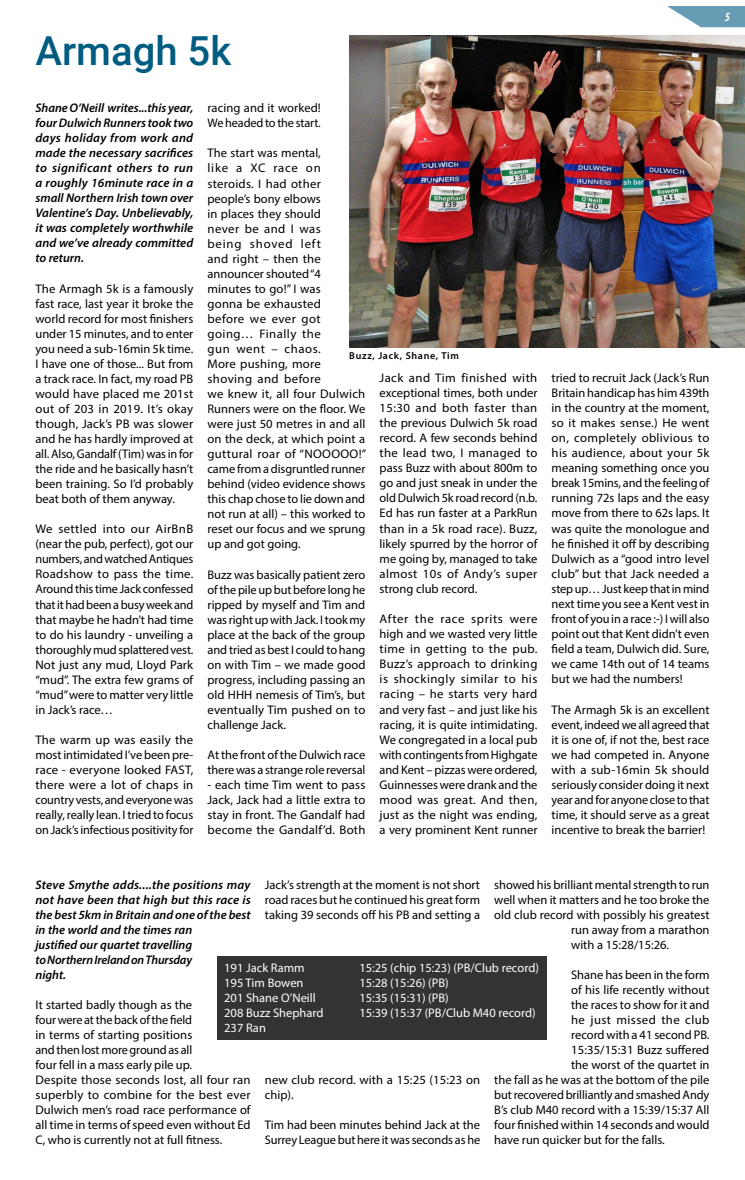
<style>
.page{position:relative;width:745px;height:1180px;background:#fff}
.page>*{position:absolute;margin:0;border:0;box-sizing:border-box;transform-origin:0 0}
.t1{font:500 40px "Roboto";color:#005c81}
.t2{font:12.5px/15px "Myriad Pro";color:#000;text-align:justify}
.t3{font:italic 600 12.5px/15px "Myriad Pro";color:#000;text-align:justify}
.t4{font:12.5px "Myriad Pro";color:#fff}
.t5{font:12.5px "Myriad Pro";letter-spacing:.03em;color:#000}
.t6{font:italic 700 condensed 12.5px "Myriad Pro";color:#fff}
.t7{font:600 10px "Myriad Pro";letter-spacing:.07em;color:#000}
</style>
<div class="page">
<svg style="left:667px;top:6px;width:77px;height:21px"></svg>
<img style="left:349px;top:35px;width:395px;height:313px">
<div style="left:217px;top:956px;width:329px;height:83px;background:#333"></div>
<h1 class="t1" style="left:35px;top:23px;width:197px">Armagh 5k</h1>
<p class="t3" style="left:35px;top:100px;width:159px">Shane O’Neill writes...this year, four Dulwich Runners took two days holiday from work and made the necessary sacrifices to significant others to run a roughly 16minute race in a small Northern Irish town over Valentine’s Day. Unbelievably, it was completely worthwhile and we’ve already committed to return.</p>
<p class="t2" style="left:35px;top:281px;width:159px">The Armagh 5k is a famously fast race, last year it broke the world record for most finishers under 15 minutes, and to enter you need a sub-16min 5k time.<br>I have one of those... But from a track race. In fact, my road PB would have placed me 201st out of 203 in 2019. It’s okay though, Jack’s PB was slower and he has hardly improved at all. Also, Gandalf (Tim) was in for the ride and he basically hasn’t been training. So I’d probably beat both of them anyway.</p>
<p class="t2" style="left:35px;top:521px;width:159px">We settled into our AirBnB (near the pub, perfect), got our numbers, and watched Antiques Roadshow to pass the time.<br>Around this time Jack confessed that it had been a busy week and that maybe he hadn’t had time to do his laundry - unveiling a thoroughly mud splattered vest.<br>Not just any mud, Lloyd Park “mud”. The extra few grams of “mud” were to matter very little in Jack’s race…</p>
<p class="t2" style="left:35px;top:732px;width:159px">The warm up was easily the most intimidated I’ve been pre&shy;race - everyone looked FAST, there were a lot of chaps in country vests, and everyone was really, really lean. I tried to focus on Jack’s infectious positivity for</p>
<p class="t2" style="left:207px;top:100px;width:115px">racing and it worked!<br>We headed to the start.</p>
<p class="t2" style="left:207px;top:146px;width:160px;text-align:left">The start was mental,<br>like a XC race on steroids. I had other people’s bony elbows<br>in places they should<br>never be and I was<br>being shoved left<br>and right – then the announcer shouted “4 minutes to go!” I was<br>gonna be exhausted<br>before we ever got going… Finally the<br>gun went – chaos.<br>More pushing, more shoving and before<br>we knew it, all four Dulwich<br>Runners were on the floor. We were just 50 metres in and all on the deck, at which point a guttural roar of “NOOOOO!” came from a disgruntled runner behind (video evidence shows this chap chose to lie down and not run at all) – this worked to reset our focus and we sprung up and got going.</p>
<p class="t2" style="left:207px;top:567px;width:159px">Buzz was basically patient zero of the pile up but before long he ripped by myself and Tim and was right up with Jack. I took my place at the back of the group and tried as best I could to hang on with Tim – we made good progress, including passing an old HHH nemesis of Tim’s, but eventually Tim pushed on to challenge Jack.</p>
<p class="t2" style="left:207px;top:747px;width:159px">At the front of the Dulwich race there was a strange role reversal</p>
<p class="t2" style="left:207px;top:777px;width:159px">- each time Tim went to pass Jack, Jack had a little extra to stay in front. The Gandalf had become the Gandalf’d. Both</p>
<p class="t7" style="left:349px;top:349px;width:111px">Buzz, Jack, Shane, Tim</p>
<p class="t2" style="left:379px;top:370px;width:159px">Jack and Tim finished with exceptional times, both under 15:30 and both faster than the previous Dulwich 5k road record. A few seconds behind the lead two, I managed to pass Buzz with about 800m to go and just sneak in under the old Dulwich 5k road record (n.b.<br>Ed has run faster at a ParkRun than in a 5k road race). Buzz, likely spurred by the horror of me going by, managed to take almost 10s of Andy’s super strong club record.</p>
<p class="t2" style="left:379px;top:611px;width:159px">After the race sprits were high and we wasted very little time in getting to the pub.<br>Buzz’s approach to drinking is shockingly similar to his racing – he starts very hard and very fast – and just like his racing, it is quite intimidating.<br>We congregated in a local pub with contingents from Highgate and Kent – pizzas were ordered, Guinnesses were drank and the mood was great. And then, just as the night was ending, a very prominent Kent runner</p>
<p class="t2" style="left:551px;top:370px;width:159px">tried to recruit Jack (Jack’s Run Britain handicap has him 439th in the country at the moment, so it makes sense.) He went on, completely oblivious to his audience, about your 5k meaning something once you break 15mins, and the feeling of running 72s laps and the easy move from there to 62s laps. It was quite the monologue and he finished it off by describing Dulwich as a “good intro level club” but that Jack needed a step up… Just keep that in mind next time you see a Kent vest in front of you in a race :-) I will also point out that Kent didn’t even field a team, Dulwich did. Sure, we came 14th out of 14 teams but we had the numbers!</p>
<p class="t2" style="left:551px;top:702px;width:159px">The Armagh 5k is an excellent event, indeed we all agreed that it is one of, if not the, best race we had competed in. Anyone with a sub-16min 5k should seriously consider doing it next year and for anyone close to that time, it should serve as a great incentive to break the barrier!</p>
<p class="t6" style="left:724px;top:9px;width:7px">5</p>
<p class="t3" style="left:35px;top:877px;width:217px;text-align:left">Steve Smythe adds....the positions may not have been that high but this race is the best 5km in Britain and one of the best in the world and the times ran<br>justified our quartet travelling<br>to Northern Ireland on Thursday<br>night.</p>
<p class="t2" style="left:35px;top:997px;width:216px;text-align:left">It started badly though as the<br>four were at the back of the field<br>in terms of starting positions<br>and then lost more ground as all<br>four fell in a mass early pile up.<br>Despite those seconds lost, all four ran superbly to combine for the best ever Dulwich men’s road race performance of all time in terms of speed even without Ed C, who is currently not at full fitness.</p>
<p class="t2" style="left:494px;top:877px;width:216px">showed his brilliant mental strength to run</p>
<p class="t2" style="left:494px;top:892px;width:216px">well when it matters and he too broke the</p>
<p class="t2" style="left:494px;top:907px;width:216px">old club record with possibly his greatest</p>
<p class="t2" style="left:570px;top:922px;width:140px">run away from a marathon</p>
<p class="t2" style="left:570px;top:937px;width:99px">with a 15:28/15:26.</p>
<p class="t2" style="left:570px;top:967px;width:140px">Shane has been in the form</p>
<p class="t2" style="left:570px;top:982px;width:140px">of his life recently without</p>
<p class="t2" style="left:570px;top:997px;width:140px">the races to show for it and</p>
<p class="t5" style="left:570px;top:1012px;width:140px">he just missed the club</p>
<p class="t2" style="left:570px;top:1027px;width:140px">record with a 41 second PB.</p>
<p class="t2" style="left:570px;top:1042px;width:140px">15:35/15:31 Buzz suffered</p>
<p class="t2" style="left:570px;top:1057px;width:140px">the worst of the quartet in</p>
<p class="t2" style="left:494px;top:1072px;width:216px">the fall as he was at the bottom of the pile</p>
<p class="t2" style="left:494px;top:1087px;width:216px">but recovered brilliantly and smashed Andy</p>
<p class="t2" style="left:494px;top:1102px;width:216px">B’s club M40 record with a 15:39/15:37 All</p>
<p class="t2" style="left:494px;top:1117px;width:217px">four finished within 14 seconds and would</p>
<p class="t2" style="left:494px;top:1132px;width:172px">have run quicker but for the falls.</p>
<p class="t2" style="left:265px;top:877px;width:216px">Jack’s strength at the moment is not short road races but he continued his great form taking 39 seconds off his PB and setting a</p>
<p class="t4" style="left:224px;top:960px;width:82px">191 Jack Ramm</p>
<p class="t4" style="left:359px;top:960px;width:181px">15:25 (chip 15:23) (PB/Club record)</p>
<p class="t4" style="left:224px;top:975px;width:81px">195 Tim Bowen</p>
<p class="t4" style="left:359px;top:975px;width:91px">15:28 (15:26) (PB)</p>
<p class="t4" style="left:224px;top:990px;width:93px">201 Shane O’Neill</p>
<p class="t4" style="left:359px;top:990px;width:91px">15:35 (15:31) (PB)</p>
<p class="t4" style="left:224px;top:1005px;width:101px">208 Buzz Shephard</p>
<p class="t4" style="left:359px;top:1005px;width:178px">15:39 (15:37 (PB/Club M40 record)</p>
<p class="t4" style="left:224px;top:1020px;width:43px">237 Ran</p>
<p class="t2" style="left:265px;top:1072px;width:217px">new club record. with a 15:25 (15:23 on chip).</p>
<p class="t2" style="left:265px;top:1117px;width:217px">Tim had been minutes behind Jack at the<br>Surrey League but here it was seconds as he</p>
</div>
